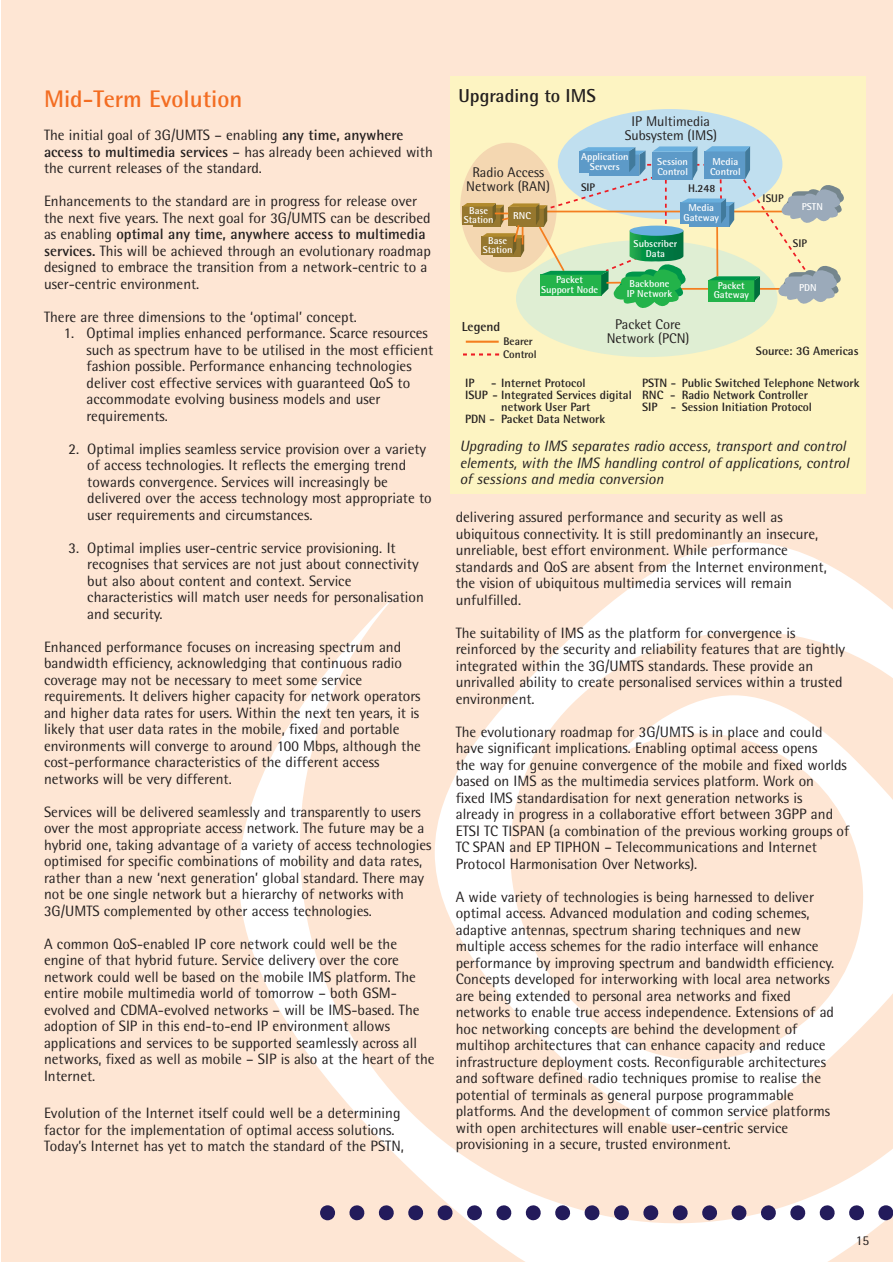
<style>
.page{position:relative;width:893px;height:1263px;background:#fff}
.page>*{position:absolute;margin:0;border:0;box-sizing:border-box;transform-origin:0 0}
.t1{font:700 24px "Rotis Semi Sans";color:#f36d22}
.t2{font:700 18.75px "Rotis Semi Sans";color:#231f1f}
.t3{font:15px/16.5px "Rotis Semi Sans";color:#231f1f}
.t4{font:italic 15px/16.5px "Rotis Semi Sans";color:#231f1f}
.t5{font:14.1px/14.1px "Rotis Semi Sans";color:#231f1f;text-align:center}
.t6{font:13.5px "Rotis Semi Sans";color:#231f1f}
.t7{font:700 13.05px "Rotis Semi Sans";color:#231f1f}
.t8{font:700 12px/12px "Rotis Semi Sans";color:#231f1f}
.t9{font:700 11.1px/12.8px "Rotis Semi Sans";color:#231f1f}
.t10{font:700 10.05px/10.1px "Rotis Semi Sans";color:#fff;text-align:center}
.s1{font-weight:700}
</style>
<div class="page">
<div style="left:1px;top:0;width:891px;height:1262px;background:#fee6d4"></div>
<svg style="left:239px;top:542px;width:653px;height:720px"></svg>
<div style="left:450px;top:77px;width:415px;height:417px;background:#fdf4c2"></div>
<svg style="left:320px;top:1205px;width:550px;height:15px"></svg>
<svg style="left:878px;top:1205px;width:14px;height:15px"></svg>
<div style="left:557px;top:109px;width:225px;height:110px;background:#c0dfef;border-radius:50%"></div>
<div style="left:516px;top:240px;width:261px;height:117px;background:#dfeed3;border-radius:50%"></div>
<svg style="left:462px;top:146px;width:382px;height:170px"></svg>
<img style="left:629px;top:232px;width:54px;height:30px">
<div style="left:629px;top:226px;width:54px;height:10px;background:#69afde;border-radius:50%"></div>
<hr style="left:466px;top:341px;width:32px;height:2px;background:#f47e1f">
<svg style="left:463px;top:353px;width:36px;height:3px"></svg>
<h1 class="t1" style="left:44px;top:90px;width:200px">Mid-Term Evolution</h1>
<p class="t3" style="left:44px;top:128px;width:390px">The initial goal of 3G/UMTS – enabling <span class="s1">any time, anywhere access to multimedia services</span> – has already been achieved with the current releases of the standard.</p>
<p class="t3" style="left:44px;top:194px;width:388px">Enhancements to the standard are in progress for release over the next five years. The next goal for 3G/UMTS can be described as enabling <span class="s1">optimal any time, anywhere access to multimedia services.</span> This will be achieved through an evolutionary roadmap designed to embrace the transition from a network-centric to a user-centric environment.</p>
<p class="t3" style="left:44px;top:310px;width:314px">There are three dimensions to the ‘optimal’ concept.</p>
<p class="t3" style="left:87px;top:326px;width:348px;text-indent:-23px">1. Optimal implies enhanced performance. Scarce resources such as spectrum have to be utilised in the most efficient fashion possible. Performance enhancing technologies deliver cost effective services with guaranteed QoS to accommodate evolving business models and user requirements.</p>
<p class="t3" style="left:87px;top:442px;width:346px;text-indent:-19px">2. Optimal implies seamless service provision over a variety of access technologies. It reflects the emerging trend towards convergence. Services will increasingly be delivered over the access technology most appropriate to user requirements and circumstances.</p>
<p class="t3" style="left:87px;top:541px;width:338px;text-indent:-19px">3. Optimal implies user-centric service provisioning. It recognises that services are not just about connectivity but also about content and context. Service characteristics will match user needs for personalisation and security.</p>
<p class="t3" style="left:44px;top:640px;width:378px">Enhanced performance focuses on increasing spectrum and bandwidth efficiency, acknowledging that continuous radio coverage may not be necessary to meet some service requirements. It delivers higher capacity for network operators and higher data rates for users. Within the next ten years, it is likely that user data rates in the mobile, fixed and portable environments will converge to around 100 Mbps, although the cost-performance characteristics of the different access networks will be very different.</p>
<p class="t3" style="left:44px;top:805px;width:389px">Services will be delivered seamlessly and transparently to users over the most appropriate access network. The future may be a hybrid one, taking advantage of a variety of access technologies optimised for specific combinations of mobility and data rates, rather than a new ‘next generation’ global standard. There may not be one single network but a hierarchy of networks with 3G/UMTS complemented by other access technologies.</p>
<p class="t3" style="left:44px;top:937px;width:392px">A common QoS-enabled IP core network could well be the engine of that hybrid future. Service delivery over the core network could well be based on the mobile IMS platform. The entire mobile multimedia world of tomorrow – both GSM&shy;evolved and CDMA-evolved networks – will be IMS-based. The adoption of SIP in this end-to-end IP environment allows applications and services to be supported seamlessly across all networks, fixed as well as mobile – SIP is also at the heart of the Internet.</p>
<p class="t3" style="left:44px;top:1106px;width:361px">Evolution of the Internet itself could well be a determining factor for the implementation of optimal access solutions.<br>Today’s Internet has yet to match the standard of the PSTN,</p>
<p class="t2" style="left:458px;top:89px;width:139px">Upgrading to IMS</p>
<p class="t5" style="left:624px;top:115px;width:94px">IP Multimedia<br>Subsystem (IMS)</p>
<p class="t10" style="left:581px;top:153px;width:49px">Application<br>Servers</p>
<p class="t10" style="left:657px;top:157px;width:32px;text-align:left">Session<br>Control</p>
<p class="t10" style="left:710px;top:157px;width:32px;text-align:left">Media<br>Control</p>
<p class="t5" style="left:466px;top:167px;width:85px">Radio Access<br>Network (RAN)</p>
<p class="t10" style="left:463px;top:207px;width:31px;line-height:9px">Base<br>Station</p>
<p class="t10" style="left:513px;top:211px;width:19px">RNC</p>
<p class="t10" style="left:482px;top:237px;width:31px;line-height:9px">Base<br>Station</p>
<p class="t10" style="left:541px;top:276px;width:59px">Packet<br>Support Node</p>
<p class="t10" style="left:626px;top:279px;width:47px;text-align:left">Backbone<br>IP Network</p>
<p class="t10" style="left:713px;top:282px;width:37px;line-height:9px">Packet<br>Gateway</p>
<p class="t10" style="left:799px;top:284px;width:19px">PDN</p>
<p class="t9" style="left:581px;top:182px;width:16px">SIP</p>
<p class="t9" style="left:688px;top:183px;width:29px">H.248</p>
<p class="t9" style="left:762px;top:193px;width:22px">ISUP</p>
<p class="t10" style="left:688px;top:204px;width:27px">Media</p>
<p class="t10" style="left:801px;top:203px;width:23px">PSTN</p>
<p class="t10" style="left:683px;top:214px;width:37px">Gateway</p>
<p class="t9" style="left:792px;top:238px;width:16px">SIP</p>
<p class="t10" style="left:633px;top:239px;width:45px">Subscriber<br>Data</p>
<p class="t7" style="left:462px;top:322px;width:40px">Legend</p>
<p class="t9" style="left:503px;top:336px;width:35px">Bearer<br>Control</p>
<p class="t5" style="left:606px;top:319px;width:84px">Packet Core<br>Network (PCN)</p>
<p class="t8" style="left:756px;top:346px;width:104px">Source: 3G Americas</p>
<p class="t8" style="left:465px;top:379px;width:11px">IP</p>
<p class="t8" style="left:491px;top:379px;width:96px">- Internet Protocol</p>
<p class="t8" style="left:465px;top:391px;width:168px">ISUP - Integrated Services digital</p>
<p class="t8" style="left:501px;top:403px;width:91px">network User Part</p>
<p class="t8" style="left:465px;top:415px;width:142px">PDN - Packet Data Network</p>
<p class="t8" style="left:642px;top:378px;width:219px">PSTN - Public Switched Telephone Network<br>RNC - Radio Network Controller<br>SIP - Session Initiation Protocol</p>
<p class="t4" style="left:459px;top:439px;width:391px">Upgrading to IMS separates radio access, transport and control elements, with the IMS handling control of applications, control of sessions and media conversion</p>
<p class="t3" style="left:455px;top:510px;width:372px">delivering assured performance and security as well as ubiquitous connectivity. It is still predominantly an insecure, unreliable, best effort environment. While performance standards and QoS are absent from the Internet environment, the vision of ubiquitous multimedia services will remain unfulfilled.</p>
<p class="t3" style="left:455px;top:626px;width:391px">The suitability of IMS as the platform for convergence is reinforced by the security and reliability features that are tightly integrated within the 3G/UMTS standards. These provide an unrivalled ability to create personalised services within a trusted environment.</p>
<p class="t3" style="left:455px;top:725px;width:395px">The evolutionary roadmap for 3G/UMTS is in place and could have significant implications. Enabling optimal access opens<br>the way for genuine convergence of the mobile and fixed worlds based on IMS as the multimedia services platform. Work on<br>fixed IMS standardisation for next generation networks is<br>already in progress in a collaborative effort between 3GPP and ETSI TC TISPAN (a combination of the previous working groups of TC SPAN and EP TIPHON – Telecommunications and Internet Protocol Harmonisation Over Networks).</p>
<p class="t3" style="left:455px;top:890px;width:380px">A wide variety of technologies is being harnessed to deliver optimal access. Advanced modulation and coding schemes, adaptive antennas, spectrum sharing techniques and new multiple access schemes for the radio interface will enhance performance by improving spectrum and bandwidth efficiency.<br>Concepts developed for interworking with local area networks are being extended to personal area networks and fixed networks to enable true access independence. Extensions of ad hoc networking concepts are behind the development of multihop architectures that can enhance capacity and reduce infrastructure deployment costs. Reconfigurable architectures and software defined radio techniques promise to realise the potential of terminals as general purpose programmable platforms. And the development of common service platforms with open architectures will enable user-centric service provisioning in a secure, trusted environment.</p>
<p class="t6" style="left:855px;top:1236px;width:15px">15</p>
</div>
